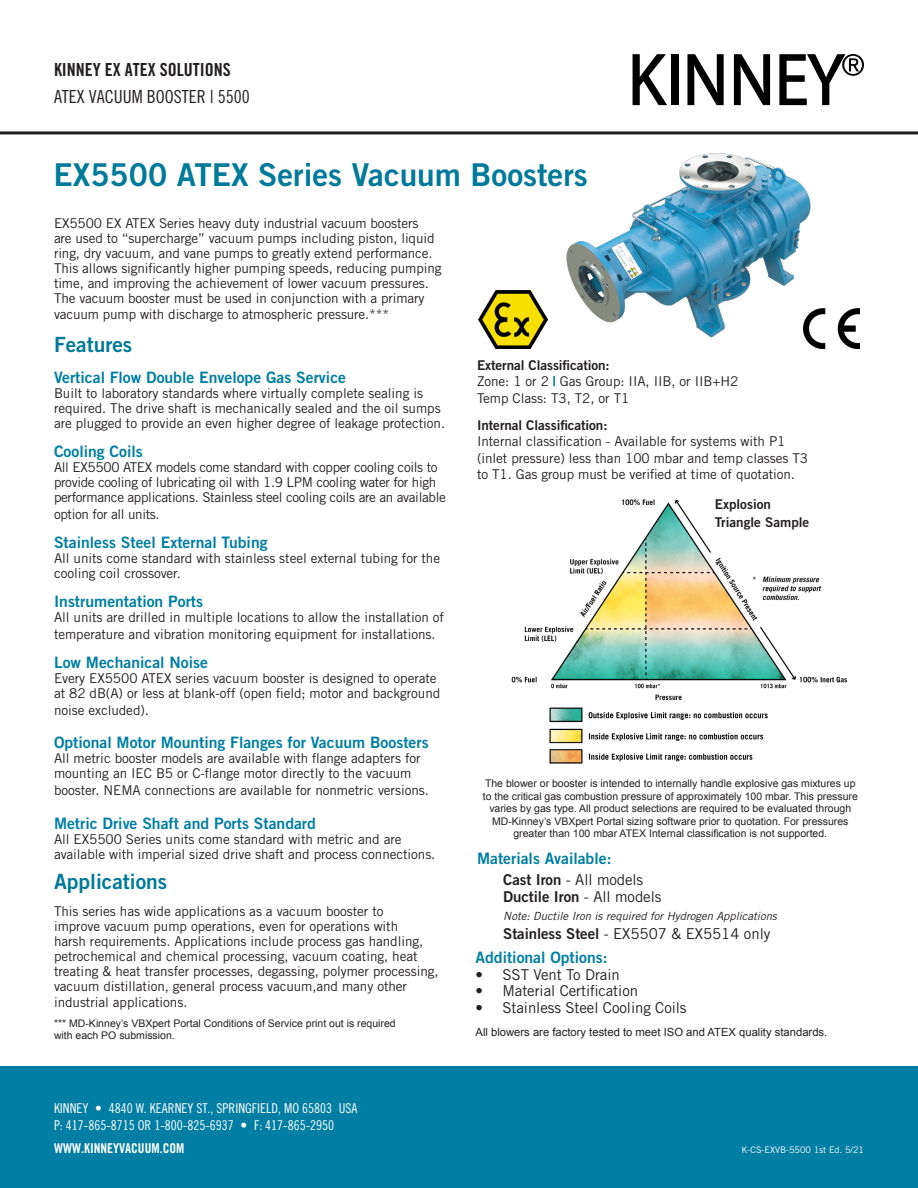
<style>
.page{position:relative;width:918px;height:1188px;background:#fff}
.page>*{position:absolute;margin:0;border:0;box-sizing:border-box;transform-origin:0 0}
.t1{font:31.5px "Trade Gothic LT Std Bd 2";color:#007a9a}
.Features_Header{font:21px "Trade Gothic LT Std Bd 2";color:#007a9a}
.t2{font:18px "Trade Gothic LT Cond Eighteen";color:#231f20}
.t3{font:18px "Trade Gothic LT Bold Cond Twenty";color:#231f20}
.Feature_ORANGE_Sub_H{font:15.75px "Trade Gothic LT Std Bd 2";color:#007ea4}
.Feature_Text{font:15px "Trade Gothic LT Std";letter-spacing:-.005em;color:#231f20}
.Feature_Text-2{font:15px "Trade Gothic LT Std Bd 2";letter-spacing:-.005em;color:#231f20}
.Feature_Text-3{font:13.5px/15px "Trade Gothic LT Std";letter-spacing:-.005em;color:#231f20}
.Feature_Text-4{font:13.5px/15px "Trade Gothic LT Std";letter-spacing:-.025em;color:#231f20}
.t4{font:13.5px/16.5px "Trade Gothic LT Cond Eighteen";color:#fff}
.Feature_Text-5{font:13.5px "Trade Gothic LT Std Bd 2";letter-spacing:-.005em;color:#231f20}
.Table_Text{font:13.5px "Trade Gothic LT Std Bd 2";color:#231f20}
.t5{font:13.5px "Trade Gothic LT Bold Cond Twenty";color:#fff}
.ISO_Caption_Text{font:11.25px "Arial";color:#231f20}
.t6{font:italic 11.25px "Trade Gothic LT Std";color:#231f20}
.Captions{font:10.5px/12.6px "Arial";color:#231f20}
.t7{font:9px "Trade Gothic LT";color:#fff}
.s1{font-weight:700;color:#007298}
.s2{font-family:"Trade Gothic LT Std Bd 2"}
.s3{font-family:"Trade Gothic LT Std"}
</style>
<div class="page">
<div style="left:0;top:1066px;width:918px;height:122px;background:#007ea4"></div>
<hr style="left:0;top:131px;width:918px;height:3px;background:#231f20">
<svg style="left:633px;top:54px;width:34px;height:51px"></svg>
<div style="left:671px;top:54px;width:7px;height:51px;background:#000"></div>
<svg style="left:687px;top:54px;width:37px;height:51px"></svg>
<svg style="left:734px;top:54px;width:36px;height:51px"></svg>
<svg style="left:779px;top:54px;width:85px;height:51px"></svg>
<img style="left:566px;top:153px;width:245px;height:185px">
<img style="left:478px;top:290px;width:70px;height:58px">
<img style="left:804px;top:308px;width:56px;height:40px">
<img style="left:511px;top:499px;width:336px;height:265px">
<h3 class="t3" style="left:54px;top:59px;width:178px">KINNEY EX ATEX SOLUTIONS</h3>
<h3 class="t2" style="left:54px;top:86px;width:197px">ATEX VACUUM BOOSTER | 5500</h3>
<p class="t1" style="left:54px;top:155px;width:536px">EX5500 ATEX Series Vacuum Boosters</p>
<p class="Feature_Text-3" style="left:54px;top:215px;width:389px">EX5500 EX ATEX Series heavy duty industrial vacuum boosters<br>are used to “supercharge” vacuum pumps including piston, liquid ring, dry vacuum, and vane pumps to greatly extend performance.<br>This allows significantly higher pumping speeds, reducing pumping time, and improving the achievement of lower vacuum pressures.<br>The vacuum booster must be used in conjunction with a primary</p>
<p class="Feature_Text-3" style="left:54px;top:307px;width:337px">vacuum pump with discharge to atmospheric pressure.***</p>
<p class="Features_Header" style="left:54px;top:332px;width:80px">Features</p>
<p class="Feature_ORANGE_Sub_H" style="left:54px;top:368px;width:294px">Vertical Flow Double Envelope Gas Service</p>
<p class="Feature_Text-3" style="left:54px;top:386px;width:393px">Built to laboratory standards where virtually complete sealing is required. The drive shaft is mechanically sealed and the oil sumps are plugged to provide an even higher degree of leakage protection.</p>
<p class="Feature_ORANGE_Sub_H" style="left:54px;top:442px;width:90px">Cooling Coils</p>
<p class="Feature_Text-4" style="left:54px;top:460px;width:393px">All EX5500 ATEX models come standard with copper cooling coils to provide cooling of lubricating oil with 1.9 LPM cooling water for high performance applications. Stainless steel cooling coils are an available</p>
<p class="Feature_Text-4" style="left:54px;top:506px;width:107px">option for all units.</p>
<p class="Feature_ORANGE_Sub_H" style="left:54px;top:533px;width:215px">Stainless Steel External Tubing</p>
<p class="Feature_Text-3" style="left:54px;top:551px;width:388px">All units come standard with stainless steel external tubing for the cooling coil crossover.</p>
<p class="Feature_ORANGE_Sub_H" style="left:54px;top:592px;width:151px">Instrumentation Ports</p>
<p class="Feature_Text-3" style="left:54px;top:609px;width:392px;line-height:16.5px">All units are drilled in multiple locations to allow the installation of temperature and vibration monitoring equipment for installations.</p>
<p class="Feature_ORANGE_Sub_H" style="left:54px;top:653px;width:156px">Low Mechanical Noise</p>
<p class="Feature_Text-3" style="left:54px;top:671px;width:388px">Every EX5500 ATEX series vacuum booster is designed to operate at 82 dB(A) or less at blank-off (open field; motor and background</p>
<p class="Feature_Text-3" style="left:54px;top:702px;width:96px">noise excluded).</p>
<p class="Feature_ORANGE_Sub_H" style="left:54px;top:733px;width:376px">Optional Motor Mounting Flanges for Vacuum Boosters</p>
<p class="Feature_Text-3" style="left:54px;top:751px;width:368px">All metric booster models are available with flange adapters for mounting an IEC B5 or C-flange motor directly to the vacuum</p>
<p class="Feature_Text-3" style="left:54px;top:782px;width:376px">booster. NEMA connections are available for nonmetric versions.</p>
<p class="Feature_ORANGE_Sub_H" style="left:54px;top:813px;width:264px">Metric Drive Shaft and Ports Standard</p>
<p class="Feature_Text-3" style="left:54px;top:831px;width:383px">All EX5500 Series units come standard with metric and are available with imperial sized drive shaft and process connections.</p>
<p class="Features_Header" style="left:54px;top:868px;width:115px">Applications</p>
<p class="Feature_Text-3" style="left:54px;top:903px;width:386px">This series has wide applications as a vacuum booster to<br>improve vacuum pump operations, even for operations with<br>harsh requirements. Applications include process gas handling, petrochemical and chemical processing, vacuum coating, heat treating &amp; heat transfer processes, degassing, polymer processing, vacuum distillation, general process vacuum,and many other</p>
<p class="Feature_Text-3" style="left:54px;top:995px;width:135px">industrial applications.</p>
<p class="Captions" style="left:54px;top:1017px;width:343px">*** MD-Kinney’s VBXpert Portal Conditions of Service print out is required with each PO submission.</p>
<p class="ISO_Caption_Text" style="left:476px;top:1025px;width:353px">All blowers are factory tested to meet ISO and ATEX quality standards.</p>
<p class="Feature_Text-5" style="left:477px;top:356px;width:134px">External Classification:</p>
<p class="Feature_Text-3" style="left:477px;top:374px;width:263px">Zone: 1 or 2 <span class="s1">|</span> Gas Group: IIA, IIB, or IIB+H2</p>
<p class="Feature_Text-3" style="left:477px;top:390px;width:154px">Temp Class: T3, T2, or T1</p>
<p class="Feature_Text-5" style="left:477px;top:416px;width:132px">Internal Classification:</p>
<p class="Feature_Text-3" style="left:477px;top:433px;width:333px;line-height:16.5px">Internal classification - Available for systems with P1 (inlet pressure) less than 100 mbar and temp classes T3 to T1. Gas group must be verified at time of quotation.</p>
<p class="Table_Text" style="left:715px;top:496px;width:58px">Explosion</p>
<p class="Table_Text" style="left:715px;top:514px;width:96px">Triangle Sample</p>
<p class="Captions" style="left:483px;top:777px;width:377px;text-align:center">The blower or booster is intended to internally handle explosive gas mixtures up to the critical gas combustion pressure of approximately 100 mbar. This pressure varies by gas type. All product selections are required to be evaluated through MD-Kinney’s VBXpert Portal sizing software prior to quotation. For pressures greater than 100 mbar ATEX Internal classification is not supported.</p>
<p class="Feature_ORANGE_Sub_H" style="left:477px;top:849px;width:136px">Materials Available:</p>
<p class="Feature_Text" style="left:503px;top:871px;width:142px"><span class="s2">Cast Iron</span> - All models</p>
<p class="Feature_Text-2" style="left:503px;top:887px;width:160px">Ductile Iron <span class="s3">- All models</span></p>
<p class="t6" style="left:503px;top:909px;width:275px">Note: Ductile Iron is required for Hydrogen Applications</p>
<p class="Feature_Text" style="left:503px;top:925px;width:269px"><span class="s2">Stainless Steel</span> - EX5507 &amp; EX5514 only</p>
<p class="Feature_ORANGE_Sub_H" style="left:476px;top:948px;width:134px">Additional Options:</p>
<p class="Feature_Text" style="left:476px;top:965px;width:146px">• SST Vent To Drain</p>
<p class="Feature_Text" style="left:476px;top:982px;width:164px">• Material Certification</p>
<p class="Feature_Text" style="left:476px;top:998px;width:213px">• Stainless Steel Cooling Coils</p>
<p class="t4" style="left:54px;top:1100px;width:305px">KINNEY • 4840 W. KEARNEY ST., SPRINGFIELD, MO 65803 USA<br>P: 417-865-8715 OR 1-800-825-6937 • F: 417-865-2950</p>
<p class="t5" style="left:54px;top:1140px;width:132px">WWW.KINNEYVACUUM.COM</p>
<p class="t7" style="left:742px;top:1145px;width:124px">K-CS-EXVB-5500 1st Ed. 5/21</p>
</div>
